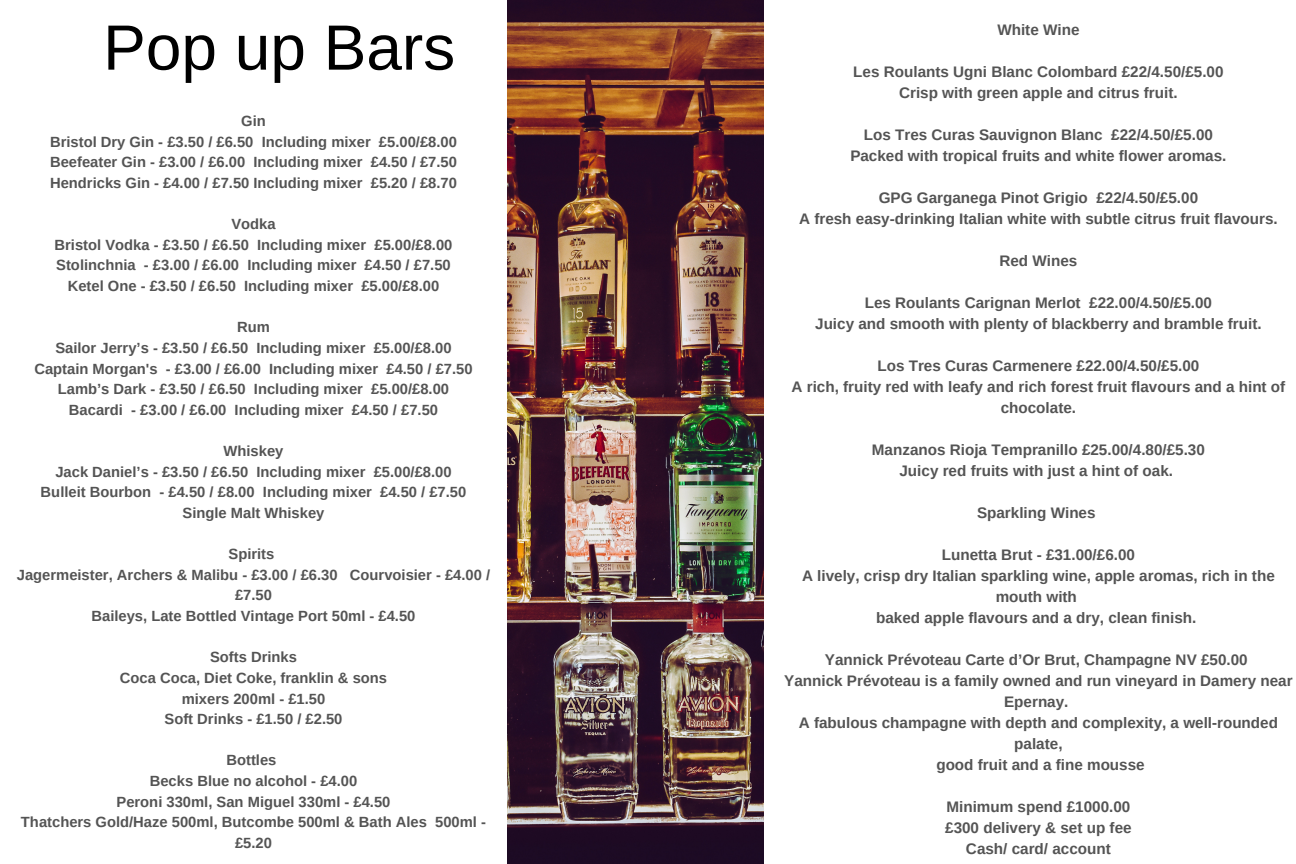
<style>
.page{position:relative;width:1296px;height:864px;background:#fff}
.page>*{position:absolute;margin:0;border:0;box-sizing:border-box;transform-origin:0 0}
.t1{font:63.95px "Arimo";color:#000}
.t2{font:700 15.25px/21px "Arimo";color:#545454;text-align:center}
.t3{font:700 14.75px/20.6px "Arimo";color:#545454;text-align:center}
.s1{font-family:"Noto Sans"}
</style>
<div class="page">
<img style="left:507px;top:0;width:257px;height:864px">
<h1 class="t1" style="left:103px;top:12px;width:354px">Pop up Bars</h1>
<p class="t2" style="left:997px;top:19px;width:84px">White Wine</p>
<p class="t2" style="left:853px;top:61px;width:372px">Les Roulants Ugni Blanc Colombard £22/4.50/£5.00<br>Crisp with green apple and citrus fruit.</p>
<p class="t2" style="left:850px;top:124px;width:378px">Los Tres Curas Sauvignon Blanc £22/4.50/£5.00<br>Packed with tropical fruits and white flower aromas.</p>
<p class="t2" style="left:799px;top:187px;width:480px">GPG Garganega Pinot Grigio £22/4.50/£5.00<br>A fresh easy-drinking Italian white with subtle citrus fruit flavours.</p>
<p class="t2" style="left:999px;top:250px;width:79px">Red Wines</p>
<p class="t2" style="left:815px;top:292px;width:448px">Les Roulants Carignan Merlot £22.00/4.50/£5.00<br>Juicy and smooth with plenty of blackberry and bramble fruit.</p>
<p class="t2" style="left:791px;top:355px;width:495px">Los Tres Curas Carmenere £22.00/4.50/£5.00<br>A rich, fruity red with leafy and rich forest fruit flavours and a hint of chocolate.</p>
<p class="t2" style="left:872px;top:439px;width:335px">Manzanos Rioja Tempranillo £25.00/4.80/£5.30<br>Juicy red fruits with just a hint of oak.</p>
<p class="t2" style="left:977px;top:502px;width:120px">Sparkling Wines</p>
<p class="t2" style="left:802px;top:544px;width:474px">Lunetta Brut - £31.00/£6.00<br>A lively, crisp dry Italian sparkling wine, apple aromas, rich in the mouth with<br>baked apple flavours and a dry, clean finish.</p>
<p class="t2" style="left:784px;top:649px;width:510px">Yannick Prévoteau Carte d’Or Brut, Champagne NV £50.00<br>Yannick Prévoteau is a family owned and run vineyard in Damery near Epernay.<br>A fabulous champagne with depth and complexity, a well<span class="s1">‐</span>rounded palate,<br>good fruit and a fine mousse</p>
<p class="t2" style="left:945px;top:796px;width:188px">Minimum spend £1000.00 £300 delivery &amp; set up fee<br>Cash/ card/ account</p>
<p class="t3" style="left:50px;top:111px;width:408px">Gin<br>Bristol Dry Gin - £3.50 / £6.50 Including mixer £5.00/£8.00<br>Beefeater Gin - £3.00 / £6.00 Including mixer £4.50 / £7.50<br>Hendricks Gin - £4.00 / £7.50 Including mixer £5.20 / £8.70</p>
<p class="t3" style="left:55px;top:214px;width:399px">Vodka<br>Bristol Vodka - £3.50 / £6.50 Including mixer £5.00/£8.00<br>Stolinchnia - £3.00 / £6.00 Including mixer £4.50 / £7.50<br>Ketel One - £3.50 / £6.50 Including mixer £5.00/£8.00</p>
<p class="t3" style="left:34px;top:317px;width:440px">Rum<br>Sailor Jerry’s - £3.50 / £6.50 Including mixer £5.00/£8.00<br>Captain Morgan's - £3.00 / £6.00 Including mixer £4.50 / £7.50<br>Lamb’s Dark - £3.50 / £6.50 Including mixer £5.00/£8.00<br>Bacardi - £3.00 / £6.00 Including mixer £4.50 / £7.50</p>
<p class="t3" style="left:41px;top:441px;width:427px">Whiskey<br>Jack Daniel’s - £3.50 / £6.50 Including mixer £5.00/£8.00<br>Bulleit Bourbon - £4.50 / £8.00 Including mixer £4.50 / £7.50<br>Single Malt Whiskey</p>
<p class="t3" style="left:17px;top:544px;width:475px">Spirits<br>Jagermeister, Archers &amp; Malibu - £3.00 / £6.30 Courvoisier - £4.00 / £7.50<br>Baileys, Late Bottled Vintage Port 50ml - £4.50</p>
<p class="t3" style="left:120px;top:647px;width:269px">Softs Drinks<br>Coca Coca, Diet Coke, franklin &amp; sons mixers 200ml - £1.50<br>Soft Drinks - £1.50 / £2.50</p>
<p class="t3" style="left:21px;top:750px;width:467px">Bottles<br>Becks Blue no alcohol - £4.00<br>Peroni 330ml, San Miguel 330ml - £4.50<br>Thatchers Gold/Haze 500ml, Butcombe 500ml &amp; Bath Ales 500ml - £5.20</p>
</div>
